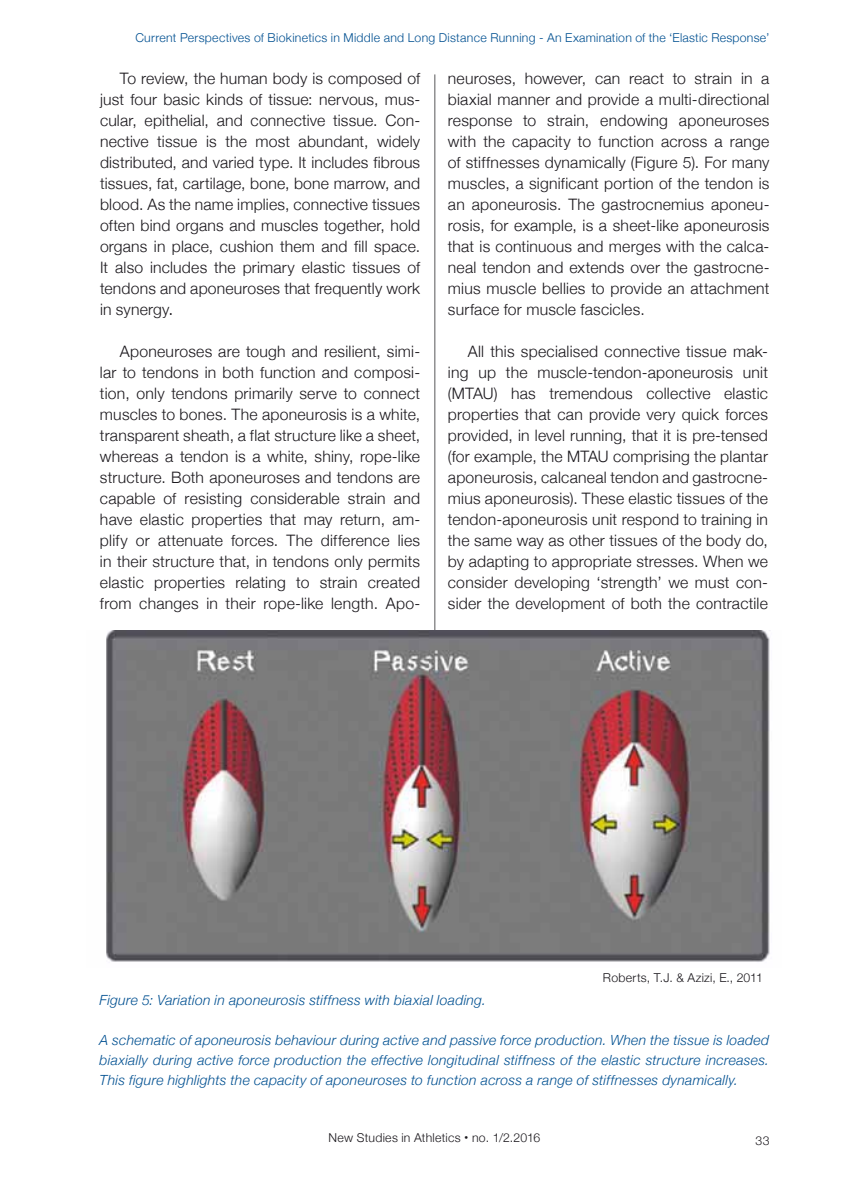
<style>
.page{position:relative;width:844px;height:1191px;background:#fff}
.page>*{position:absolute;margin:0;border:0;box-sizing:border-box;transform-origin:0 0}
.t1{font:300 15.75px/21px "Helvetica Neue";letter-spacing:.015em;color:#1a171c;text-align:justify}
.t2{font:italic 300 14px/20.1px "Helvetica Neue";letter-spacing:.02em;color:#005091;text-align:justify}
.t3{font:300 12.25px "Helvetica Neue";letter-spacing:.025em;color:#005091}
.t4{font:300 12.25px "Helvetica Neue";letter-spacing:.02em;color:#1a171c}
.s1{font-size:17.5px}
.s2{font-weight:700;font-size:15.75px}
</style>
<div class="page">
<hr style="left:434px;top:74px;width:1px;height:1017px;background:#58585a">
<img style="left:106px;top:630px;width:664px;height:338px">
<div style="left:100px;top:991px;width:669px;height:111px;background:#fff"></div>
<p class="t3" style="left:135px;top:30px;width:635px">Current Perspectives of Biokinetics in Middle and Long Distance Running - An Examination of the ‘Elastic Response’</p>
<p class="t1" style="left:100px;top:68px;width:321px;text-indent:20px">To review, the human body is composed of just four basic kinds of tissue: nervous, mus&shy;cular, epithelial, and connective tissue. Con&shy;nective tissue is the most abundant, widely distributed, and varied type. It includes fibrous tissues, fat, cartilage, bone, bone marrow, and blood. As the name implies, connective tissues often bind organs and muscles together, hold organs in place, cushion them and fill space.<br>It also includes the primary elastic tissues of tendons and aponeuroses that frequently work in synergy<span class="s1">.</span></p>
<p class="t1" style="left:100px;top:341px;width:321px;text-indent:20px">Aponeuroses are tough and resilient, simi&shy;lar to tendons in both function and composi&shy;tion, only tendons primarily serve to connect muscles to bones. The aponeurosis is a white, transparent sheath, a flat structure like a sheet, whereas a tendon is a white, shiny, rope-like structure. Both aponeuroses and tendons are capable of resisting considerable strain and have elastic properties that may return, am&shy;plify or attenuate forces. The difference lies in their structure that, in tendons only permits elastic properties relating to strain created from changes in their rope-like length. Apo-</p>
<p class="t1" style="left:448px;top:341px;width:321px;text-indent:20px">All this specialised connective tissue mak&shy;ing up the muscle-tendon-aponeurosis unit (MTAU) has tremendous collective elastic properties that can provide very quick forces provided, in level running, that it is pre-tensed (for example, the MTAU comprising the plantar aponeurosis, calcaneal tendon and gastrocne&shy;mius aponeurosis). These elastic tissues of the tendon-aponeurosis unit respond to training in the same way as other tissues of the body do, by adapting to appropriate stresses. When we consider developing ‘strength’ we must con&shy;sider the development of both the contractile</p>
<p class="t1" style="left:448px;top:68px;width:323px">neuroses, however, can react to strain in a biaxial manner and provide a multi-directional response to strain, endowing aponeuroses with the capacity to function across a range of stiffnesses dynamically (Figure 5). For many muscles, a significant portion of the tendon is an aponeurosis. The gastrocnemius aponeu&shy;rosis, for example, is a sheet-like aponeurosis that is continuous and merges with the calca&shy;neal tendon and extends over the gastrocne&shy;mius muscle bellies to provide an attachment surface for muscle fascicles.</p>
<p class="t4" style="left:602px;top:970px;width:161px">Roberts, T.J. &amp; Azizi, E., 2011</p>
<p class="t2" style="left:100px;top:989px;width:388px">Figure 5: Variation in aponeurosis stiffness with biaxial loading.</p>
<p class="t2" style="left:100px;top:1029px;width:671px">A schematic of aponeurosis behaviour during active and passive force production. When the tissue is loaded biaxially during active force production the effective longitudinal stiffness of the elastic structure increases.<br>This figure highlights the capacity of aponeuroses to function across a range of stiffnesses dynamically.</p>
<p class="t4" style="left:328px;top:1130px;width:213px">New Studies in Athletics <span class="s2">·</span> no. 1/2.2016</p>
<p class="t4" style="left:755px;top:1133px;width:15px">33</p>
</div>
